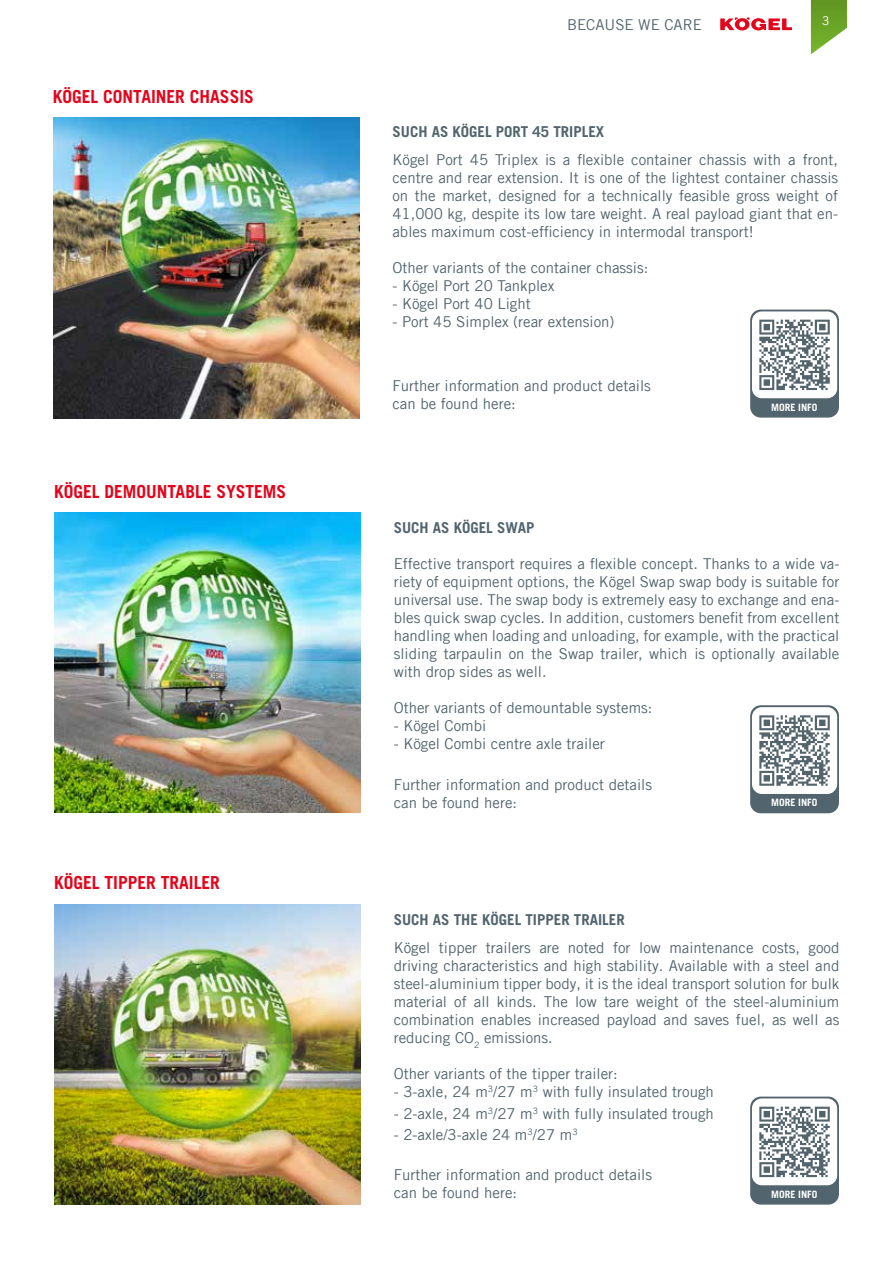
<style>
.page{position:relative;width:893px;height:1263px;background:#fff}
.page>*{position:absolute;margin:0;border:0;box-sizing:border-box;transform-origin:0 0}
.t1{font:700 18px "Trade Gothic LT Com";color:#e3051b}
.t2{font:15px/18px "Trade Gothic LT Com";color:#52646d;text-align:justify}
.t3{font:700 15px "Trade Gothic LT Com";color:#52646d}
.t4{font:12px "Trade Gothic LT Com";color:#fff}
.t5{font:700 10.2px "Trade Gothic LT Com";color:#fff}
</style>
<div class="page">
<svg style="left:811px;top:0;width:36px;height:54px"></svg>
<svg style="left:720px;top:17px;width:72px;height:13px"></svg>
<div style="left:750px;top:310px;width:89px;height:108px;background:#52646d;border-radius:11px"></div>
<div style="left:752px;top:311px;width:85px;height:87px;background:#fff;border-radius:10px"></div>
<svg style="left:759px;top:320px;width:71px;height:70px"></svg>
<div style="left:750px;top:705px;width:89px;height:108px;background:#52646d;border-radius:11px"></div>
<div style="left:752px;top:707px;width:85px;height:87px;background:#fff;border-radius:10px"></div>
<svg style="left:759px;top:715px;width:71px;height:71px"></svg>
<div style="left:750px;top:1096px;width:89px;height:108px;background:#52646d;border-radius:11px"></div>
<div style="left:752px;top:1098px;width:85px;height:87px;background:#fff;border-radius:10px"></div>
<svg style="left:759px;top:1106px;width:71px;height:72px"></svg>
<svg style="left:759px;top:1107px;width:71px;height:70px"></svg>
<img style="left:54px;top:118px;width:306px;height:300px">
<img style="left:54px;top:512px;width:306px;height:301px">
<img style="left:54px;top:904px;width:306px;height:300px">
<p class="t1" style="left:53px;top:86px;width:203px">KÖGEL CONTAINER CHASSIS</p>
<p class="t1" style="left:54px;top:480px;width:234px">KÖGEL DEMOUNTABLE SYSTEMS</p>
<p class="t1" style="left:54px;top:871px;width:167px">KÖGEL TIPPER TRAILER</p>
<p class="t2" style="left:567px;top:16px;width:136px">BECAUSE WE CARE</p>
<p class="t4" style="left:822px;top:14px;width:9px">3</p>
<p class="t3" style="left:392px;top:122px;width:213px">SUCH AS KÖGEL PORT 45 TRIPLEX</p>
<p class="t2" style="left:392px;top:151px;width:447px">Kögel Port 45 Triplex is a flexible container chassis with a front, centre and rear extension. It is one of the lightest container chassis on the market, designed for a technically feasible gross weight of 41,000 kg, despite its low tare weight. A real payload giant that en&shy;ables maximum cost-efficiency in intermodal transport!</p>
<p class="t2" style="left:392px;top:259px;width:257px">Other variants of the container chassis:</p>
<p class="t2" style="left:392px;top:277px;width:163px">- Kögel Port 20 Tankplex</p>
<p class="t2" style="left:392px;top:295px;width:140px">- Kögel Port 40 Light</p>
<p class="t2" style="left:392px;top:313px;width:224px">- Port 45 Simplex (rear extension)</p>
<p class="t2" style="left:392px;top:376px;width:260px">Further information and product details can be found here:</p>
<p class="t5" style="left:771px;top:401px;width:48px">MORE INFO</p>
<p class="t3" style="left:394px;top:519px;width:142px">SUCH AS KÖGEL SWAP</p>
<p class="t2" style="left:394px;top:555px;width:447px">Effective transport requires a flexible concept. Thanks to a wide va&shy;riety of equipment options, the Kögel Swap swap body is suitable for universal use. The swap body is extremely easy to exchange and ena&shy;bles quick swap cycles. In addition, customers benefit from excellent handling when loading and unloading, for example, with the practical sliding tarpaulin on the Swap trailer, which is optionally available with drop sides as well.</p>
<p class="t2" style="left:394px;top:699px;width:260px">Other variants of demountable systems:</p>
<p class="t2" style="left:394px;top:717px;width:94px">- Kögel Combi</p>
<p class="t2" style="left:394px;top:735px;width:213px">- Kögel Combi centre axle trailer</p>
<p class="t2" style="left:394px;top:775px;width:260px">Further information and product details can be found here:</p>
<p class="t5" style="left:771px;top:796px;width:48px">MORE INFO</p>
<p class="t3" style="left:394px;top:910px;width:232px">SUCH AS THE KÖGEL TIPPER TRAILER</p>
<p class="t2" style="left:394px;top:938px;width:447px">Kögel tipper trailers are noted for low maintenance costs, good driving characteristics and high stability. Available with a steel and steel-aluminium tipper body, it is the ideal transport solution for bulk material of all kinds. The low tare weight of the steel-aluminium combination enables increased payload and saves fuel, as well as reducing CO<sub>2</sub> emissions.</p>
<p class="t2" style="left:394px;top:1064px;width:226px">Other variants of the tipper trailer:</p>
<p class="t2" style="left:394px;top:1082px;width:322px">- 3-axle, 24 m<sup>3</sup>/27 m<sup>3</sup> with fully insulated trough</p>
<p class="t2" style="left:394px;top:1104px;width:322px">- 2-axle, 24 m<sup>3</sup>/27 m<sup>3</sup> with fully insulated trough</p>
<p class="t2" style="left:394px;top:1126px;width:185px">- 2-axle/3-axle 24 m<sup>3</sup>/27 m<sup>3</sup></p>
<p class="t2" style="left:394px;top:1165px;width:260px">Further information and product details can be found here:</p>
<p class="t5" style="left:771px;top:1188px;width:48px">MORE INFO</p>
</div>
